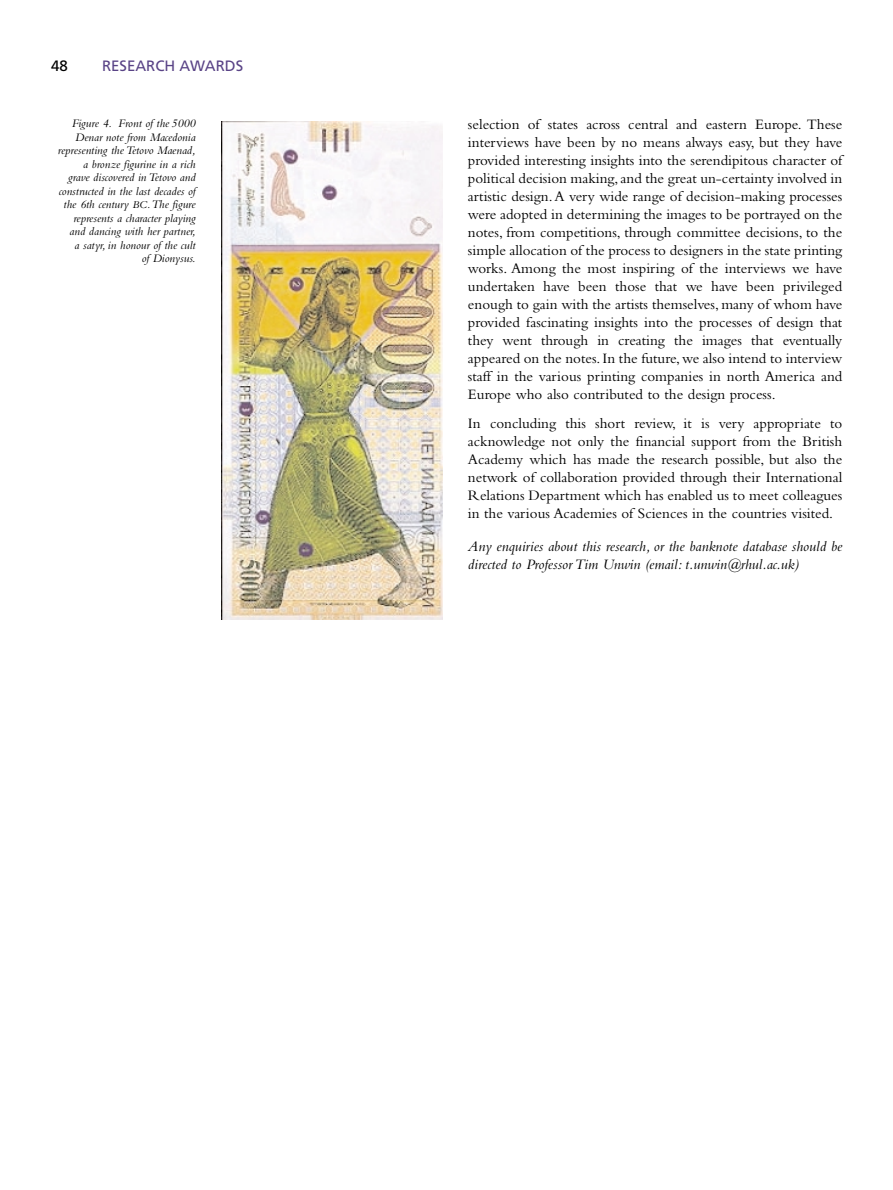
<style>
.page{position:relative;width:893px;height:1190px;background:#fff}
.page>*{position:absolute;margin:0;border:0;box-sizing:border-box;transform-origin:0 0}
.t1{font:15px/18px "Bembo";color:#000;text-align:justify}
.t2{font:italic 15px/18px "Bembo";color:#000}
.t3{font:15px "Frutiger";color:#594386}
.t4{font:15px "Frutiger";color:#000}
.t5{font:italic 12px/13.5px "Bembo";color:#000;text-align:right}
.s1{font-size:10.8px}
</style>
<div class="page">
<img style="left:222px;top:122px;width:220px;height:497px">
<p class="t4" style="left:51px;top:60px;width:18px">48</p>
<p class="t3" style="left:102px;top:60px;width:143px">RESEARCH AWARDS</p>
<p class="t5" style="left:58px;top:118px;width:139px">Figure 4. Front of the 5000<br>Denar note from Macedonia representing the Tetovo Maenad, a bronze figurine in a rich<br>grave discovered in Tetovo and constructed in the last decades of the 6th century <span class="s1">BC</span>.The figure represents a character playing and dancing with her partner,<br>a satyr, in honour of the cult<br>of Dionysus.</p>
<p class="t1" style="left:468px;top:117px;width:376px">selection of states across central and eastern Europe. These interviews have been by no means always easy, but they have provided interesting insights into the serendipitous character of political decision making,and the great un-certainty involved in artistic design.A very wide range of decision-making processes were adopted in determining the images to be portrayed on the notes, from competitions, through committee decisions, to the simple allocation of the process to designers in the state printing works. Among the most inspiring of the interviews we have undertaken have been those that we have been privileged enough to gain with the artists themselves, many of whom have provided fascinating insights into the processes of design that they went through in creating the images that eventually appeared on the notes. In the future, we also intend to interview staff in the various printing companies in north America and Europe who also contributed to the design process.</p>
<p class="t1" style="left:468px;top:415px;width:376px">In concluding this short review, it is very appropriate to acknowledge not only the financial support from the British Academy which has made the research possible, but also the network of collaboration provided through their International Relations Department which has enabled us to meet colleagues in the various Academies of Sciences in the countries visited.</p>
<p class="t2" style="left:468px;top:538px;width:376px">Any enquiries about this research, or the banknote database should be directed to Professor Tim Unwin (email: t.unwin@rhul.ac.uk)</p>
</div>
